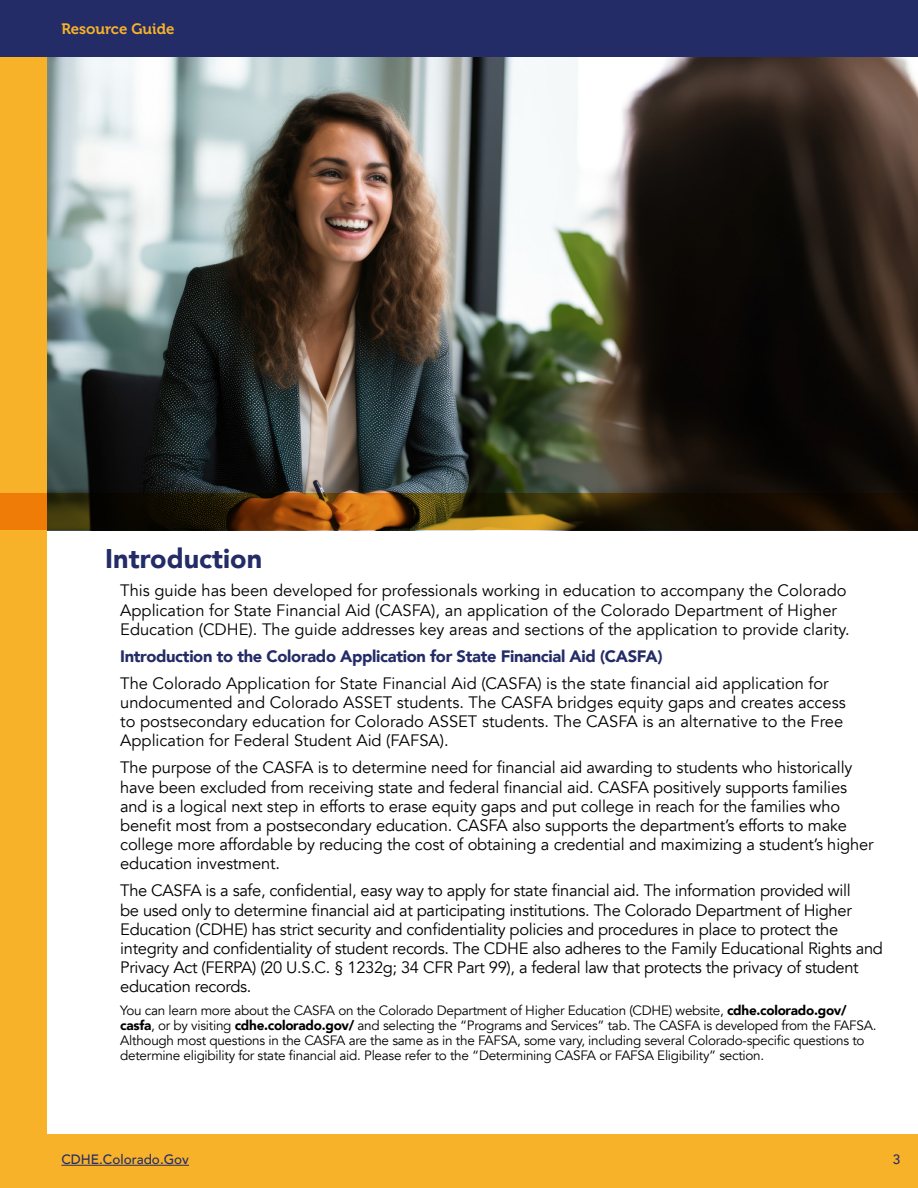
<style>
.page{position:relative;width:918px;height:1188px;background:#fff}
.page>*{position:absolute;margin:0;border:0;box-sizing:border-box;transform-origin:0 0}
.t1{font:900 27px "Avenir";color:#232c67}
.t2{font:16.5px/19.2px "Avenir";letter-spacing:-.01em;color:#000}
.t3{font:900 16.5px "Avenir";letter-spacing:-.02em;color:#232c67}
.t4{font:15px "Museo 700";color:#f7b229}
.t5{font:13.5px/15px "Avenir";letter-spacing:-.02em;color:#000}
.t6{font:500 13.5px "Avenir";color:#262d66}
.s1{font-weight:900}
</style>
<div class="page">
<div style="left:0;top:1135px;width:918px;height:53px;background:#f7b229"></div>
<img style="left:46px;top:57px;width:872px;height:437px">
<div style="left:0;top:0;width:46px;height:1188px;background:#f7b229"></div>
<svg style="left:0;top:494px;width:918px;height:36px;background:#492d07"></svg>
<div style="left:0;top:0;width:918px;height:57px;background:#232c67"></div>
<hr style="left:61px;top:1165px;width:128px;height:1px;background:#262d66">
<p class="t4" style="left:61px;top:20px;width:114px">Resource Guide</p>
<h3 class="t1" style="left:105px;top:535px;width:158px">Introduction</h3>
<p class="t2" style="left:120px;top:581px;width:728px">This guide has been developed for professionals working in education to accompany the Colorado<br>Application for State Financial Aid (CASFA), an application of the Colorado Department of Higher<br>Education (CDHE). The guide addresses key areas and sections of the application to provide clarity.</p>
<h4 class="t3" style="left:120px;top:642px;width:544px">Introduction to the Colorado Application for State Financial Aid (CASFA)</h4>
<p class="t2" style="left:120px;top:674px;width:727px">The Colorado Application for State Financial Aid (CASFA) is the state financial aid application for undocumented and Colorado ASSET students. The CASFA bridges equity gaps and creates access to postsecondary education for Colorado ASSET students. The CASFA is an alternative to the Free Application for Federal Student Aid (FAFSA).</p>
<p class="t2" style="left:120px;top:758px;width:755px">The purpose of the CASFA is to determine need for financial aid awarding to students who historically have been excluded from receiving state and federal financial aid. CASFA positively supports families and is a logical next step in efforts to erase equity gaps and put college in reach for the families who benefit most from a postsecondary education. CASFA also supports the department’s efforts to make college more affordable by reducing the cost of obtaining a credential and maximizing a student’s higher education investment.</p>
<p class="t2" style="left:120px;top:881px;width:764px">The CASFA is a safe, confidential, easy way to apply for state financial aid. The information provided will<br>be used only to determine financial aid at participating institutions. The Colorado Department of Higher Education (CDHE) has strict security and confidentiality policies and procedures in place to protect the integrity and confidentiality of student records. The CDHE also adheres to the Family Educational Rights and Privacy Act (FERPA) (20 U. S. C. § 1232g; 34 CFR Part 99), a federal law that protects the privacy of student education records.</p>
<p class="t5" style="left:120px;top:1003px;width:756px">You can learn more about the CASFA on the Colorado Department of Higher Education (CDHE) website, <span class="s1">cdhe.colorado.gov/ casfa</span>, or by visiting <span class="s1">cdhe.colorado.gov/</span> and selecting the “Programs and Services” tab. The CASFA is developed from the FAFSA.<br>Although most questions in the CASFA are the same as in the FAFSA, some vary, including several Colorado-specific questions to determine eligibility for state financial aid. Please refer to the “Determining CASFA or FAFSA Eligibility” section.</p>
<p class="t6" style="left:61px;top:1148px;width:129px">CDHE.Colorado.Gov</p>
<p class="t6" style="left:893px;top:1148px;width:9px">3</p>
</div>
